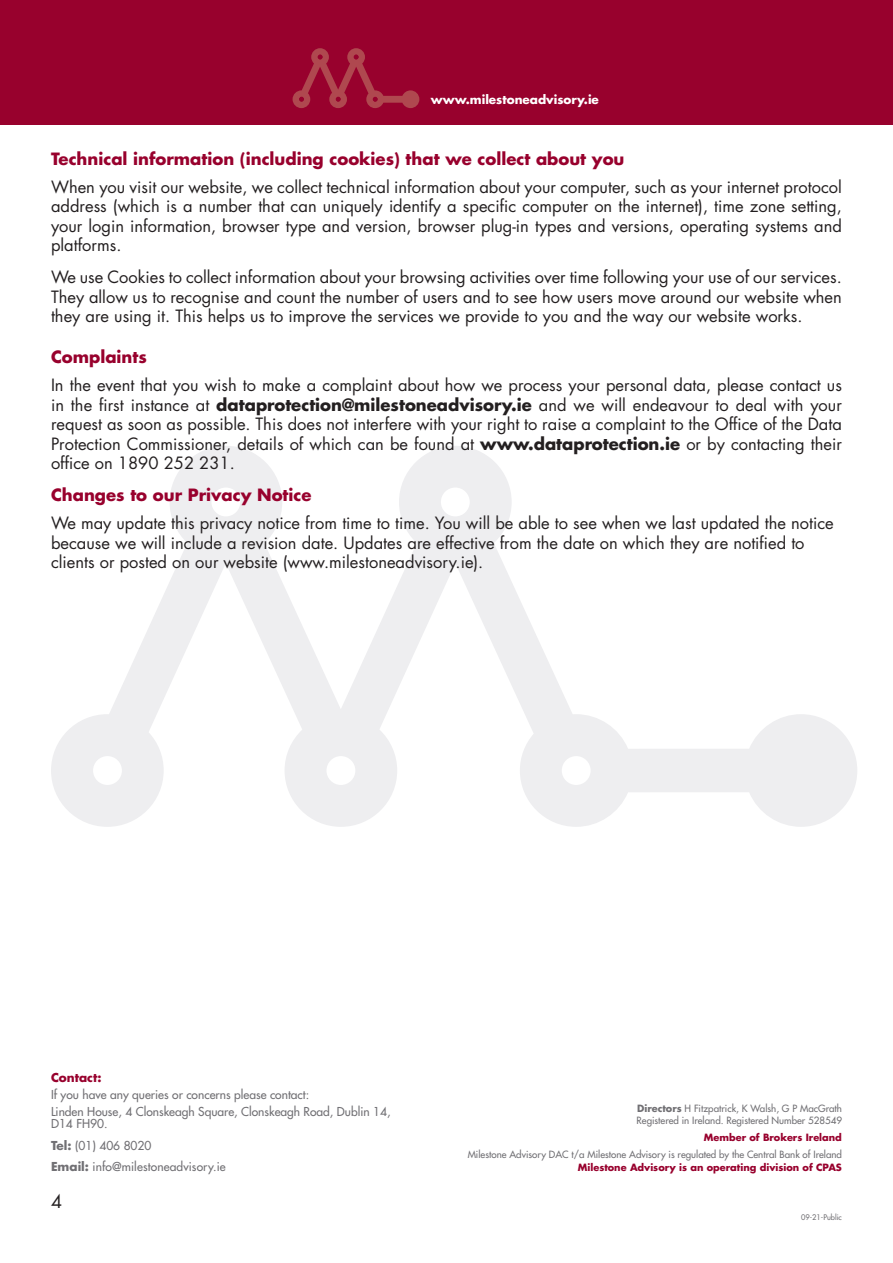
<style>
.page{position:relative;width:893px;height:1263px;background:#fff}
.page>*{position:absolute;margin:0;border:0;box-sizing:border-box;transform-origin:0 0}
.t1{font:18px "Futura Std";color:#231f20}
.t2{font:16.5px/19.5px "Futura Std";color:#231f20;text-align:justify}
.t3{font:700 16.5px "Futura Std";color:#98012d}
.t4{font:500 12px/21.5px "Futura Std";color:#717074}
.t5{font:700 12px "Futura Std";color:#fff}
.t6{font:700 12px "Futura Std";color:#98012d}
.t7{font:500 9.75px/12.8px "Futura Std";color:#717074}
.t8{font:700 9.75px "Futura Std";color:#98012d}
.t9{font:500 7.5px "Futura Std";color:#717074}
.s1{font-weight:700}
</style>
<div class="page">
<svg style="left:51px;top:446px;width:806px;height:381px"></svg>
<div style="left:0;top:0;width:893px;height:125px;background:#98012d"></div>
<svg style="left:293px;top:48px;width:126px;height:60px"></svg>
<p class="t5" style="left:431px;top:91px;width:169px">www.milestoneadvisory.ie</p>
<p class="t3" style="left:51px;top:147px;width:575px">Technical information (including cookies) that we collect about you</p>
<p class="t2" style="left:51px;top:177px;width:792px">When you visit our website, we collect technical information about your computer, such as your internet protocol address (which is a number that can uniquely identify a specific computer on the internet), time zone setting, your login information, browser type and version, browser plug-in types and versions, operating systems and platforms.</p>
<p class="t2" style="left:51px;top:268px;width:792px">We use Cookies to collect information about your browsing activities over time following your use of our services.<br>They allow us to recognise and count the number of users and to see how users move around our website when they are using it. This helps us to improve the services we provide to you and the way our website works.</p>
<p class="t3" style="left:51px;top:346px;width:97px">Complaints</p>
<p class="t2" style="left:51px;top:375px;width:792px">In the event that you wish to make a complaint about how we process your personal data, please contact us in the first instance at <span class="s1">dataprotection@milestoneadvisory.ie</span> and we will endeavour to deal with your request as soon as possible. This does not interfere with your right to raise a complaint to the Office of the Data Protection Commissioner, details of which can be found at <span class="s1">www.dataprotection.ie</span> or by contacting their office on 1890 252 231.</p>
<p class="t3" style="left:51px;top:484px;width:262px">Changes to our Privacy Notice</p>
<p class="t2" style="left:51px;top:514px;width:784px;text-align:left">We may update this privacy notice from time to time. You will be able to see when we last updated the notice because we will include a revision date. Updates are effective from the date on which they are notified to clients or posted on our website (www.milestoneadvisory.ie).</p>
<p class="t6" style="left:51px;top:1069px;width:52px">Contact:</p>
<p class="t4" style="left:51px;top:1086px;width:341px;line-height:17px">If you have any queries or concerns please contact:<br>Linden House, 4 Clonskeagh Square, Clonskeagh Road, Dublin 14,</p>
<p class="t4" style="left:51px;top:1113px;width:176px">D14 FH90.<br><span class="s1">Tel:</span> (01) 406 8020<br><span class="s1">Email:</span> info@milestoneadvisory.ie</p>
<p class="t1" style="left:51px;top:1190px;width:13px">4</p>
<p class="t7" style="left:637px;top:1101px;width:207px"><span class="s1">Directors</span> H Fitzpatrick, K Walsh, G P MacGrath<br>Registered in Ireland. Registered Number 528549</p>
<p class="t8" style="left:704px;top:1131px;width:140px">Member of Brokers Ireland</p>
<p class="t7" style="left:468px;top:1148px;width:376px">Milestone Advisory DAC t/a Milestone Advisory is regulated by the Central Bank of Ireland</p>
<p class="t8" style="left:578px;top:1161px;width:266px">Milestone Advisory is an operating division of CPAS</p>
<p class="t9" style="left:801px;top:1212px;width:42px">09-21-Public</p>
</div>
